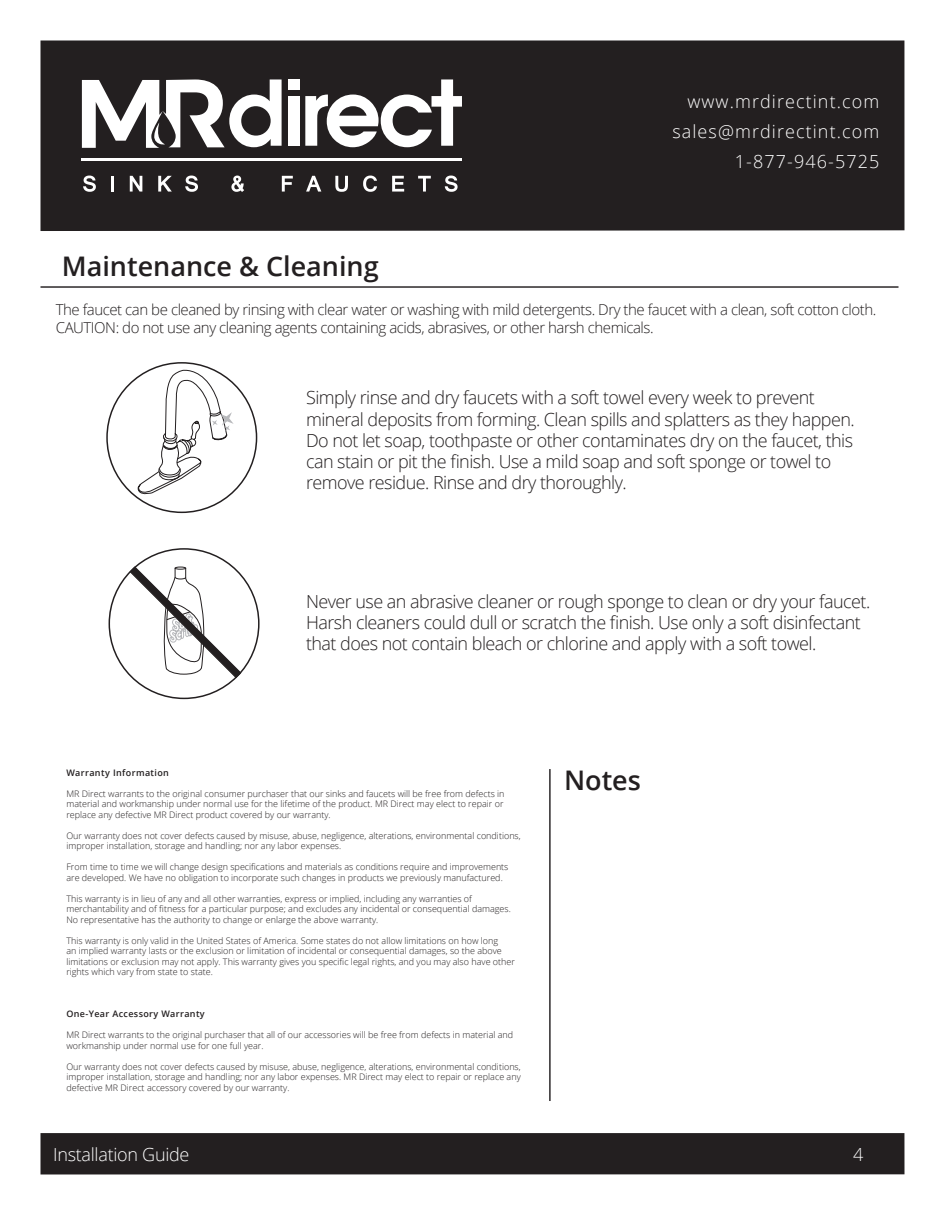
<style>
.page{position:relative;width:945px;height:1215px;background:#fff}
.page>*{position:absolute;margin:0;border:0;box-sizing:border-box;transform-origin:0 0}
.t1{font:600 27px "Open Sans";color:#231f20}
.t2{font:300 18px/21px "Open Sans";letter-spacing:-.03em;color:#231f20}
.t3{font:300 18px/30px "Open Sans";letter-spacing:.06em;color:#fff;text-align:right}
.t4{font:300 18px "Open Sans";letter-spacing:-.015em;color:#fff}
.t5{font:300 15px/18px "Open Sans";letter-spacing:-.03em;color:#231f20}
.t6{font:300 9px/10.5px "Open Sans";color:#231f20}
.t7{font:600 9px "Open Sans";letter-spacing:.04em;color:#231f20}
</style>
<div class="page">
<div style="left:40px;top:1133px;width:864px;height:42px;background:#231f20"></div>
<div style="left:40px;top:40px;width:864px;height:191px;background:#231f20"></div>
<hr style="left:40px;top:286px;width:859px;height:2px;background:#231f20">
<svg style="left:135px;top:362px;width:99px;height:134px"></svg>
<svg style="left:129px;top:566px;width:113px;height:113px"></svg>
<hr style="left:549px;top:769px;width:2px;height:332px;background:#231f20">
<hr style="left:82px;top:158px;width:380px;height:3px;background:#fff">
<svg style="left:83px;top:176px;width:13px;height:16px"></svg>
<hr style="left:111px;top:176px;width:3px;height:16px;background:#fff">
<svg style="left:130px;top:176px;width:12px;height:16px"></svg>
<svg style="left:158px;top:176px;width:14px;height:16px"></svg>
<svg style="left:185px;top:176px;width:13px;height:16px"></svg>
<svg style="left:231px;top:176px;width:13px;height:16px"></svg>
<svg style="left:282px;top:176px;width:11px;height:16px"></svg>
<svg style="left:306px;top:176px;width:15px;height:16px"></svg>
<svg style="left:335px;top:176px;width:13px;height:16px"></svg>
<svg style="left:363px;top:176px;width:14px;height:16px"></svg>
<svg style="left:392px;top:176px;width:12px;height:16px"></svg>
<svg style="left:418px;top:176px;width:13px;height:16px"></svg>
<svg style="left:445px;top:176px;width:13px;height:16px"></svg>
<svg style="left:82px;top:79px;width:200px;height:69px"></svg>
<div style="left:288px;top:79px;width:12px;height:11px;background:#fff"></div>
<div style="left:288px;top:96px;width:12px;height:50px;background:#fff"></div>
<svg style="left:305px;top:79px;width:157px;height:68px"></svg>
<h1 class="t1" style="left:62px;top:247px;width:319px">Maintenance &amp; Cleaning</h1>
<h2 class="t3" style="left:672px;top:86px;width:208px">www.mrdirectint.com sales@mrdirectint.com<br>1-877-946-5725</h2>
<h3 class="t5" style="left:56px;top:300px;width:822px">The faucet can be cleaned by rinsing with clear water or washing with mild detergents. Dry the faucet with a clean, soft cotton cloth.<br>CAUTION: do not use any cleaning agents containing acids, abrasives, or other harsh chemicals.</h3>
<p class="t2" style="left:306px;top:387px;width:550px">Simply rinse and dry faucets with a soft towel every week to prevent mineral deposits from forming. Clean spills and splatters as they happen.<br>Do not let soap, toothpaste or other contaminates dry on the faucet, this can stain or pit the finish. Use a mild soap and soft sponge or towel to remove residue. Rinse and dry thoroughly.</p>
<h2 class="t2" style="left:306px;top:591px;width:566px">Never use an abrasive cleaner or rough sponge to clean or dry your faucet.<br>Harsh cleaners could dull or scratch the finish. Use only a soft disinfectant that does not contain bleach or chlorine and apply with a soft towel.</h2>
<p class="t7" style="left:66px;top:766px;width:104px">Warranty Information</p>
<p class="t6" style="left:66px;top:788px;width:440px;text-align:justify">MR Direct warrants to the original consumer purchaser that our sinks and faucets will be free from defects in material and workmanship under normal use for the lifetime of the product. MR Direct may elect to repair or replace any defective MR Direct product covered by our warranty.</p>
<p class="t6" style="left:66px;top:830px;width:456px">Our warranty does not cover defects caused by misuse, abuse, negligence, alterations, environmental conditions, improper installation, storage and handling; nor any labor expenses.</p>
<p class="t6" style="left:66px;top:862px;width:444px">From time to time we will change design specifications and materials as conditions require and improvements are developed. We have no obligation to incorporate such changes in products we previously manufactured.</p>
<p class="t6" style="left:66px;top:893px;width:446px">This warranty is in lieu of any and all other warranties, express or implied, including any warranties of merchantability and of fitness for a particular purpose; and excludes any incidental or consequential damages.<br>No representative has the authority to change or enlarge the above warranty.</p>
<p class="t6" style="left:66px;top:935px;width:450px">This warranty is only valid in the United States of America. Some states do not allow limitations on how long<br>an implied warranty lasts or the exclusion or limitation of incidental or consequential damages, so the above limitations or exclusion may not apply. This warranty gives you specific legal rights, and you may also have other rights which vary from state to state.</p>
<p class="t7" style="left:66px;top:1008px;width:140px">One-Year Accessory Warranty</p>
<p class="t6" style="left:66px;top:1030px;width:448px">MR Direct warrants to the original purchaser that all of our accessories will be free from defects in material and workmanship under normal use for one full year.</p>
<p class="t6" style="left:66px;top:1061px;width:456px;text-align:justify">Our warranty does not cover defects caused by misuse, abuse, negligence, alterations, environmental conditions, improper installation, storage and handling; nor any labor expenses. MR Direct may elect to repair or replace any defective MR Direct accessory covered by our warranty.</p>
<h1 class="t1" style="left:564px;top:761px;width:78px">Notes</h1>
<h2 class="t4" style="left:53px;top:1142px;width:138px">Installation Guide</h2>
<h2 class="t3" style="left:853px;top:1139px;width:12px">4</h2>
</div>
